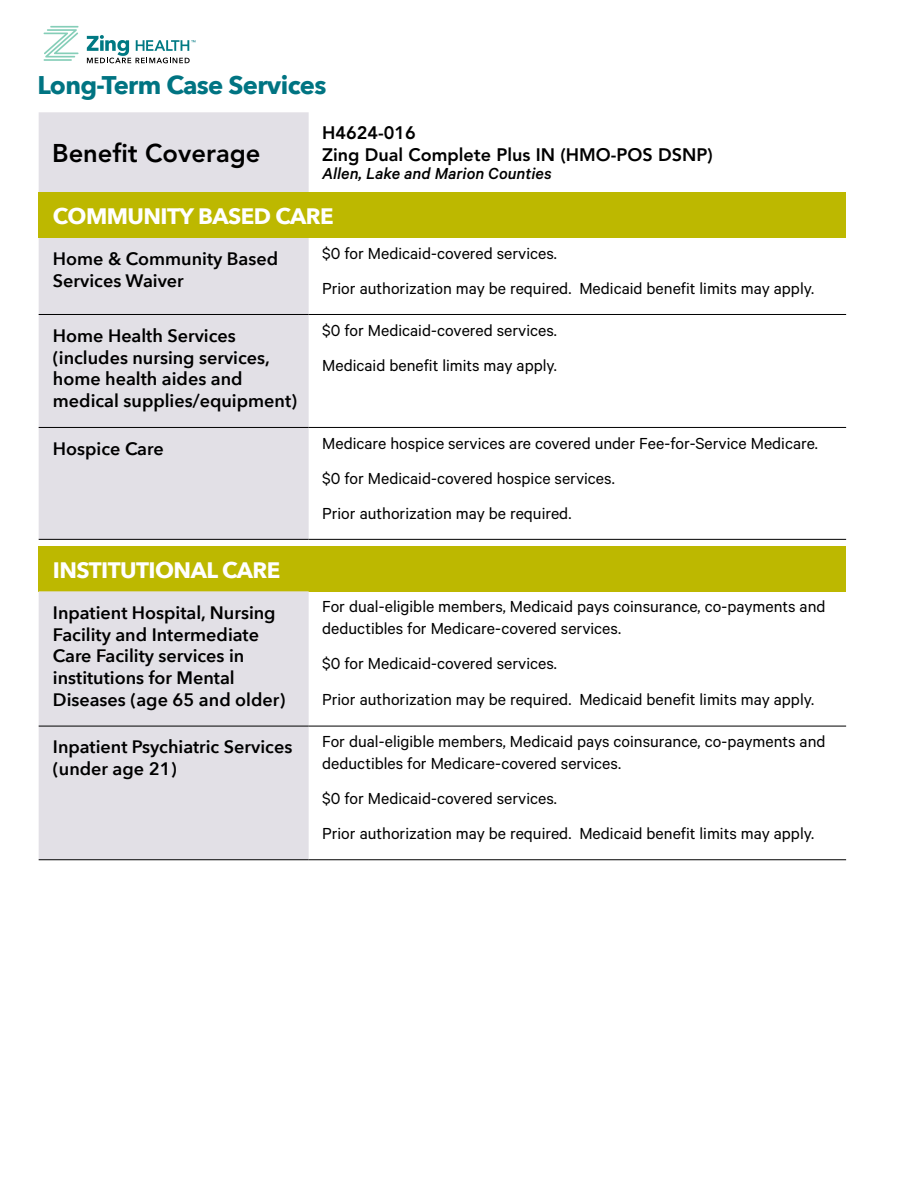
<style>
.page{position:relative;width:918px;height:1188px;background:#fff}
.page>*{position:absolute;margin:0;border:0;box-sizing:border-box;transform-origin:0 0}
.t1{font:700 25.5px "Avenir Next";letter-spacing:-.025em;color:#007482}
.t2{font:800 25.5px "Avenir";color:#000}
.t3{font:700 22.35px "Avenir Next";letter-spacing:-.025em;color:#fff}
.t4{font:18px/35.2px "Calibre";color:#000}
.t5{font:600 18px/21.8px "Avenir Next";color:#000}
.t6{font:800 18px/21.6px "Avenir";color:#000}
.t7{font:italic 500 18px "Calibre";color:#000}
</style>
<div class="page">
<hr style="left:50px;top:26px;width:29px;height:2px;background:#85ceb8">
<hr style="left:44px;top:59px;width:28px;height:2px;background:#85ceb8">
<svg style="left:44px;top:29px;width:35px;height:29px"></svg>
<svg style="left:87px;top:35px;width:108px;height:28px"></svg>
<div style="left:39px;top:112px;width:270px;height:427px;background:#e2e0e6"></div>
<div style="left:39px;top:193px;width:807px;height:45px;background:#bdb800"></div>
<hr style="left:39px;top:314px;width:270px;height:1px;background:#000">
<hr style="left:39px;top:427px;width:270px;height:1px;background:#000">
<hr style="left:39px;top:539px;width:270px;height:1px;background:#000">
<hr style="left:309px;top:314px;width:537px;height:1px;background:#000">
<hr style="left:309px;top:427px;width:537px;height:1px;background:#000">
<hr style="left:309px;top:539px;width:537px;height:1px;background:#000">
<div style="left:39px;top:546px;width:807px;height:45px;background:#bdb800"></div>
<div style="left:39px;top:591px;width:270px;height:268px;background:#e2e0e6"></div>
<hr style="left:39px;top:726px;width:270px;height:1px;background:#000">
<hr style="left:39px;top:859px;width:270px;height:1px;background:#000">
<hr style="left:309px;top:726px;width:537px;height:1px;background:#000">
<hr style="left:309px;top:859px;width:537px;height:1px;background:#000">
<h1 class="t1" style="left:38px;top:63px;width:290px">Long-Term Case Services</h1>
<p class="t6" style="left:322px;top:122px;width:392px">H4624-016<br>Zing Dual Complete Plus IN (HMO-POS DSNP)</p>
<p class="t7" style="left:322px;top:163px;width:231px">Allen, Lake and Marion Counties</p>
<p class="t3" style="left:53px;top:197px;width:282px">COMMUNITY BASED CARE</p>
<p class="t5" style="left:53px;top:248px;width:227px">Home &amp; Community Based<br>Services Waiver</p>
<p class="t4" style="left:322px;top:235px;width:494px">$0 for Medicaid-covered services.<br>Prior authorization may be required. Medicaid benefit limits may apply.</p>
<p class="t5" style="left:53px;top:324px;width:246px">Home Health Services (includes nursing services, home health aides and medical supplies/equipment)</p>
<p class="t4" style="left:322px;top:312px;width:236px">$0 for Medicaid-covered services.<br>Medicaid benefit limits may apply.</p>
<p class="t5" style="left:53px;top:437px;width:112px">Hospice Care</p>
<p class="t4" style="left:322px;top:425px;width:497px">Medicare hospice services are covered under Fee-for-Service Medicare. $0 for Medicaid-covered hospice services.<br>Prior authorization may be required.</p>
<p class="t3" style="left:53px;top:551px;width:229px">INSTITUTIONAL CARE</p>
<p class="t5" style="left:53px;top:601px;width:234px">Inpatient Hospital, Nursing<br>Facility and Intermediate<br>Care Facility services in institutions for Mental<br>Diseases (age 65 and older)</p>
<p class="t4" style="left:322px;top:595px;width:505px;line-height:21.8px">For dual-eligible members, Medicaid pays coinsurance, co-payments and deductibles for Medicare-covered services.</p>
<h1 class="t2" style="left:52px;top:138px;width:210px">Benefit Coverage</h1>
<p class="t4" style="left:322px;top:646px;width:494px">$0 for Medicaid-covered services.<br>Prior authorization may be required. Medicaid benefit limits may apply.</p>
<p class="t5" style="left:53px;top:736px;width:241px">Inpatient Psychiatric Services (under age 21)</p>
<p class="t4" style="left:322px;top:730px;width:505px;line-height:21.8px">For dual-eligible members, Medicaid pays coinsurance, co-payments and deductibles for Medicare-covered services.</p>
<p class="t4" style="left:322px;top:780px;width:494px">$0 for Medicaid-covered services.<br>Prior authorization may be required. Medicaid benefit limits may apply.</p>
</div>
